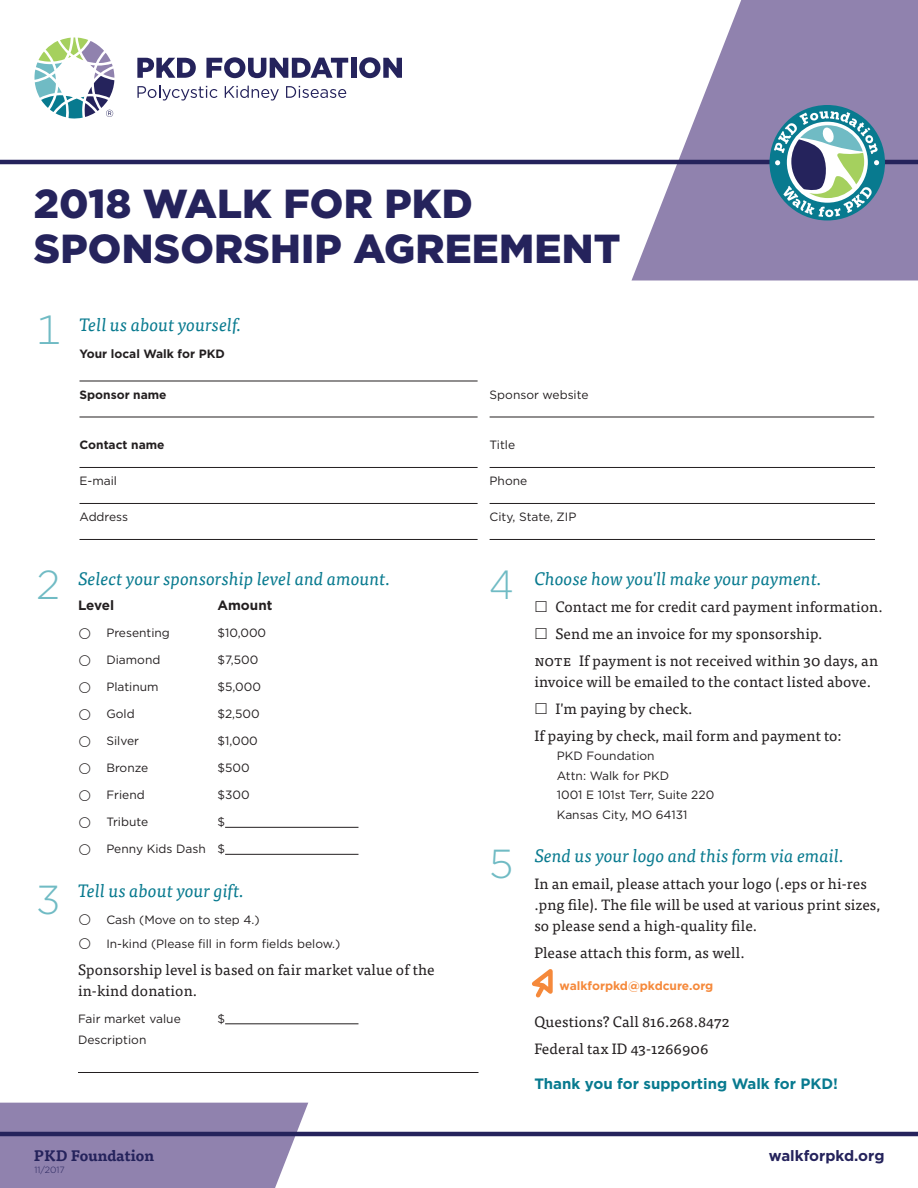
<style>
.page{position:relative;width:918px;height:1188px;background:#fff}
.page>*{position:absolute;margin:0;border:0;box-sizing:border-box;transform-origin:0 0}
.t1{font:900 40.5px/45px "Gotham";letter-spacing:.005em;color:#25235c}
.t2{font:300 40.5px "Gotham";color:#70bbc4}
.Subhead{font:italic 18px "Tisa OT";color:#087a8f}
.Body_first{font:15px/21px "Tisa OT";letter-spacing:.005em;color:#231f20}
.Sidebar_black{font:700 15px "Gotham";color:#087a8f}
.t3{font:700 15px "Gotham";color:#25235c}
.t4{font:700 15px "Tisa OT";color:#25235c}
.Notes_Explanation{font:700 13.5px "Gotham";color:#231f20}
.Sidebar_black-2{font:12px "Gotham";color:#231f20}
.Sidebar_black-3{font:700 12px "Gotham";color:#231f20}
.Sidebar_orange{font:700 12px "Gotham";color:#f5893b}
.t5{font:300 9px "Gotham";color:#25235c}
</style>
<div class="page">
<svg style="left:0;top:1103px;width:308px;height:85px;background:#9587b1"></svg>
<svg style="left:632px;top:0;width:286px;height:280px;fill:#9082ae"></svg>
<hr style="left:0;top:160px;width:918px;height:4px;background:#25235c">
<hr style="left:0;top:1132px;width:918px;height:4px;background:#25235c">
<svg style="left:137px;top:58px;width:59px;height:20px"></svg>
<svg style="left:206px;top:57px;width:142px;height:21px"></svg>
<div style="left:351px;top:58px;width:5px;height:20px;background:#25235c"></div>
<svg style="left:359px;top:57px;width:43px;height:21px"></svg>
<svg style="left:137px;top:86px;width:80px;height:15px"></svg>
<svg style="left:225px;top:86px;width:54px;height:15px"></svg>
<svg style="left:286px;top:86px;width:60px;height:12px"></svg>
<svg style="left:34px;top:37px;width:80px;height:82px"></svg>
<div style="left:770px;top:105px;width:115px;height:115px;background:#087a8f;border-radius:50%"></div>
<svg style="left:774px;top:111px;width:105px;height:106px"></svg>
<svg style="left:532px;top:969px;width:21px;height:29px"></svg>
<hr style="left:225px;top:827px;width:133px;height:1px;background:#231f20">
<hr style="left:225px;top:854px;width:133px;height:1px;background:#231f20">
<hr style="left:225px;top:1024px;width:133px;height:1px;background:#231f20">
<hr style="left:78px;top:1072px;width:400px;height:1px;background:#231f20">
<hr style="left:80px;top:381px;width:398px;height:1px;background:#231f20">
<hr style="left:80px;top:417px;width:398px;height:1px;background:#231f20">
<hr style="left:490px;top:417px;width:384px;height:1px;background:#231f20">
<hr style="left:80px;top:467px;width:398px;height:1px;background:#231f20">
<hr style="left:80px;top:503px;width:398px;height:1px;background:#231f20">
<hr style="left:80px;top:539px;width:398px;height:1px;background:#231f20">
<hr style="left:490px;top:467px;width:385px;height:1px;background:#231f20">
<hr style="left:490px;top:503px;width:385px;height:1px;background:#231f20">
<hr style="left:490px;top:539px;width:385px;height:1px;background:#231f20">
<p class="t1" style="left:34px;top:181px;width:588px">2018 WALK FOR PKD<br>SPONSORSHIP AGREEMENT</p>
<h3 class="t2" style="left:36px;top:304px;width:26px">1</h3>
<h3 class="t2" style="left:36px;top:559px;width:26px">2</h3>
<h3 class="t2" style="left:36px;top:874px;width:26px">3</h3>
<p class="Subhead" style="left:80px;top:314px;width:163px">Tell us about yourself.</p>
<p class="Sidebar_black-3" style="left:80px;top:346px;width:147px">Your local Walk for PKD</p>
<p class="Sidebar_black-3" style="left:80px;top:386px;width:89px">Sponsor name</p>
<p class="Sidebar_black-2" style="left:490px;top:387px;width:100px">Sponsor website</p>
<p class="Sidebar_black-3" style="left:80px;top:437px;width:87px">Contact name</p>
<p class="Sidebar_black-2" style="left:80px;top:473px;width:39px">E-mail</p>
<p class="Sidebar_black-2" style="left:80px;top:509px;width:50px">Address</p>
<p class="Subhead" style="left:78px;top:568px;width:314px">Select your sponsorship level and amount.</p>
<p class="Notes_Explanation" style="left:78px;top:596px;width:38px">Level</p>
<p class="Notes_Explanation" style="left:217px;top:596px;width:56px">Amount</p>
<p class="Sidebar_black-2" style="left:106px;top:625px;width:65px">Presenting</p>
<p class="Sidebar_black-2" style="left:217px;top:625px;width:50px">$10,000</p>
<p class="Sidebar_black-2" style="left:106px;top:652px;width:56px">Diamond</p>
<p class="Sidebar_black-2" style="left:217px;top:652px;width:42px">$7,500</p>
<p class="Sidebar_black-2" style="left:106px;top:679px;width:54px">Platinum</p>
<p class="Sidebar_black-2" style="left:217px;top:679px;width:45px">$5,000</p>
<p class="Sidebar_black-2" style="left:106px;top:706px;width:30px">Gold</p>
<p class="Sidebar_black-2" style="left:217px;top:706px;width:44px">$2,500</p>
<p class="Sidebar_black-2" style="left:106px;top:733px;width:34px">Silver</p>
<p class="Sidebar_black-2" style="left:217px;top:733px;width:42px">$1,000</p>
<p class="Sidebar_black-2" style="left:106px;top:760px;width:43px">Bronze</p>
<p class="Sidebar_black-2" style="left:217px;top:760px;width:34px">$500</p>
<p class="Sidebar_black-2" style="left:106px;top:787px;width:40px">Friend</p>
<p class="Sidebar_black-2" style="left:217px;top:787px;width:34px">$300</p>
<p class="Sidebar_black-2" style="left:106px;top:814px;width:43px">Tribute</p>
<p class="Sidebar_black-2" style="left:217px;top:814px;width:9px">$</p>
<p class="Sidebar_black-2" style="left:106px;top:841px;width:120px">Penny Kids Dash $</p>
<p class="Subhead" style="left:78px;top:880px;width:167px">Tell us about your gift.</p>
<p class="Sidebar_black-2" style="left:106px;top:912px;width:155px">Cash (Move on to step 4.)</p>
<p class="Sidebar_black-2" style="left:106px;top:936px;width:236px">In-kind (Please fill in form fields below.)</p>
<p class="Body_first" style="left:78px;top:959px;width:358px">Sponsorship level is based on fair market value of the in-kind donation.</p>
<p class="Sidebar_black-2" style="left:78px;top:1011px;width:104px">Fair market value</p>
<p class="Sidebar_black-2" style="left:218px;top:1011px;width:9px">$</p>
<p class="Sidebar_black-2" style="left:78px;top:1032px;width:70px">Description</p>
<p class="Sidebar_black-2" style="left:490px;top:437px;width:27px">Title</p>
<p class="Sidebar_black-2" style="left:490px;top:473px;width:39px">Phone</p>
<p class="Sidebar_black-2" style="left:490px;top:509px;width:88px">City, State, ZIP</p>
<h3 class="t2" style="left:489px;top:559px;width:26px">4</h3>
<h3 class="t2" style="left:489px;top:838px;width:26px">5</h3>
<p class="Subhead" style="left:534px;top:568px;width:289px">Choose how you'll make your payment.</p>
<p class="Body_first" style="left:555px;top:596px;width:329px">Contact me for credit card payment information.</p>
<p class="Body_first" style="left:555px;top:623px;width:269px">Send me an invoice for my sponsorship.</p>
<p class="Body_first" style="left:534px;top:650px;width:345px">Note If payment is not received within 30 days, an invoice will be emailed to the contact listed above.</p>
<p class="Body_first" style="left:555px;top:698px;width:139px">I'm paying by check.</p>
<p class="Body_first" style="left:534px;top:725px;width:309px">If paying by check, mail form and payment to:</p>
<p class="Sidebar_black-2" style="left:557px;top:748px;width:99px">PKD Foundation</p>
<p class="Sidebar_black-2" style="left:557px;top:768px;width:114px">Attn: Walk for PKD</p>
<p class="Sidebar_black-2" style="left:557px;top:787px;width:159px">1001 E 101st Terr, Suite 220</p>
<p class="Sidebar_black-2" style="left:557px;top:807px;width:132px">Kansas City, MO 64131</p>
<p class="Subhead" style="left:534px;top:845px;width:311px">Send us your logo and this form via email.</p>
<p class="Body_first" style="left:534px;top:874px;width:347px">In an email, please attach your logo (.eps or hi-res .png file). The file will be used at various print sizes, so please send a high-quality file.</p>
<p class="Body_first" style="left:534px;top:943px;width:212px">Please attach this form, as well.</p>
<p class="Sidebar_orange" style="left:560px;top:977px;width:155px">walkforpkd@pkdcure.org</p>
<p class="Body_first" style="left:534px;top:1012px;width:196px">Questions? Call 816.268.8472</p>
<p class="Body_first" style="left:534px;top:1039px;width:176px">Federal tax ID 43-1266906</p>
<p class="Sidebar_black" style="left:534px;top:1073px;width:305px">Thank you for supporting Walk for PKD!</p>
<p class="t4" style="left:34px;top:1146px;width:122px">PKD Foundation</p>
<p class="t3" style="left:769px;top:1146px;width:117px">walkforpkd.org</p>
<p class="t5" style="left:34px;top:1164px;width:32px">11/2017</p>
</div>
